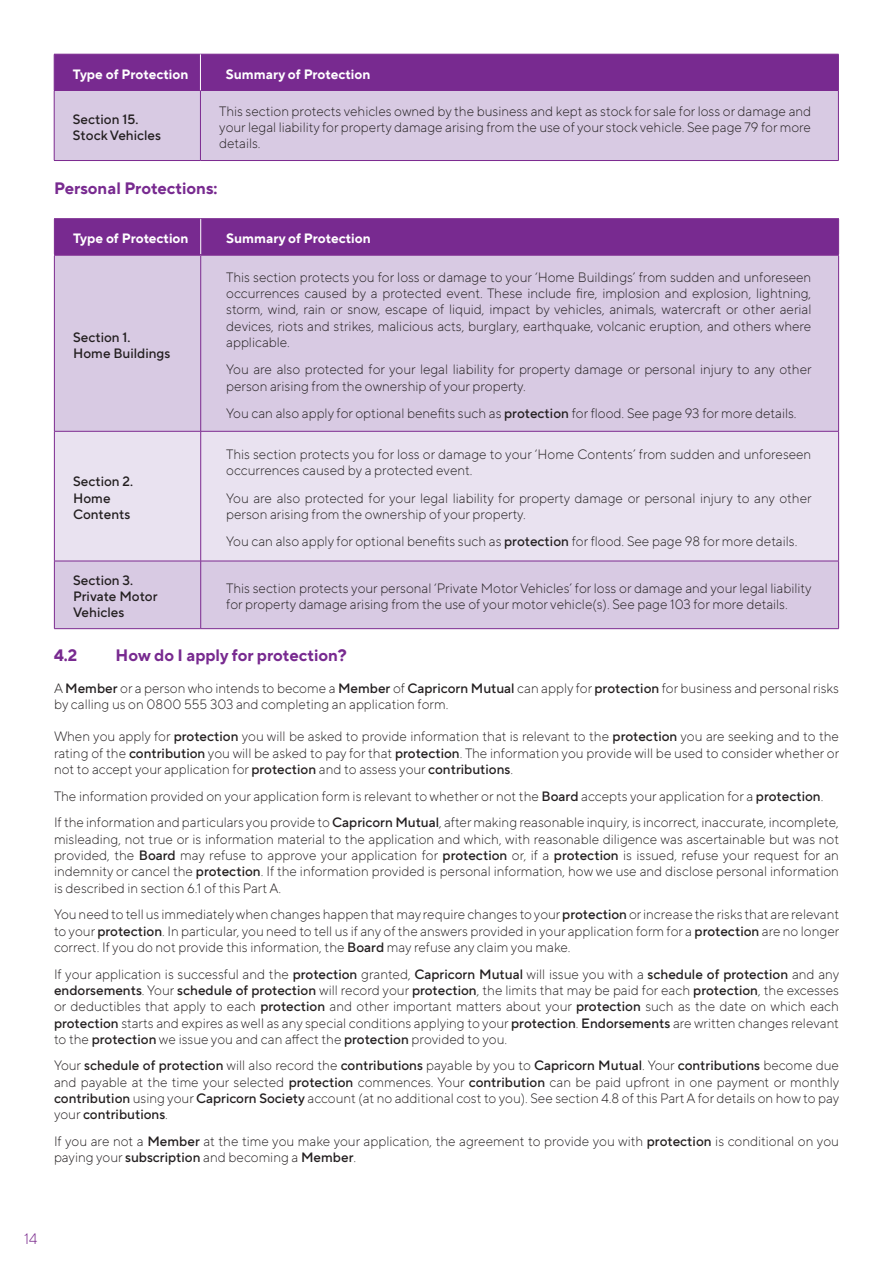
<style>
.page{position:relative;width:893px;height:1263px;background:#fff}
.page>*{position:absolute;margin:0;border:0;box-sizing:border-box;transform-origin:0 0}
.t1{font:700 16.5px "TT Norms Pro";color:#782a90}
.t2{font:300 15px "TT Norms Pro";color:#78278b}
.t3{font:300 13.5px/16.4px "TT Norms Pro";color:#231f20;text-align:justify}
.t4{font:500 13.5px/16.2px "TT Norms Pro";color:#231f20}
.t5{font:700 13.5px "TT Norms Pro";color:#fff}
.s1{font-weight:500}
</style>
<div class="page">
<div style="left:55px;top:55px;width:783px;height:35px;background:#782a90"></div>
<div style="left:55px;top:91px;width:783px;height:69px;background:#d8cae3"></div>
<hr style="left:200px;top:54px;width:639px;height:1px;background:#7c2a90">
<hr style="left:838px;top:54px;width:1px;height:36px;background:#7c2a90">
<hr style="left:54px;top:91px;width:1px;height:69px;background:#7c2a90">
<hr style="left:200px;top:90px;width:639px;height:1px;background:#7c2a90">
<hr style="left:200px;top:91px;width:1px;height:69px;background:#7c2a90">
<hr style="left:838px;top:91px;width:1px;height:69px;background:#7c2a90">
<hr style="left:54px;top:160px;width:146px;height:1px;background:#7c2a90">
<hr style="left:200px;top:160px;width:639px;height:1px;background:#7c2a90">
<hr style="left:54px;top:54px;width:146px;height:1px;background:#7c2a90">
<hr style="left:54px;top:54px;width:1px;height:36px;background:#7c2a90">
<hr style="left:54px;top:90px;width:146px;height:1px;background:#7c2a90">
<hr style="left:200px;top:54px;width:1px;height:36px;background:#fff">
<div style="left:55px;top:219px;width:783px;height:35px;background:#782a90"></div>
<div style="left:55px;top:256px;width:783px;height:372px;background:#d8cae3"></div>
<div style="left:55px;top:432px;width:783px;height:129px;background:#e9e2f0"></div>
<hr style="left:201px;top:218px;width:638px;height:1px;background:#7c2a90">
<hr style="left:838px;top:219px;width:1px;height:35px;background:#7c2a90">
<hr style="left:201px;top:254px;width:638px;height:2px;background:#7c2a90">
<hr style="left:54px;top:218px;width:147px;height:1px;background:#7c2a90">
<hr style="left:54px;top:219px;width:1px;height:35px;background:#7c2a90">
<hr style="left:200px;top:219px;width:1px;height:35px;background:#fff">
<hr style="left:54px;top:254px;width:147px;height:2px;background:#7c2a90">
<hr style="left:54px;top:256px;width:1px;height:175px;background:#7c2a90">
<hr style="left:200px;top:256px;width:1px;height:175px;background:#7c2a90">
<hr style="left:838px;top:256px;width:1px;height:175px;background:#7c2a90">
<hr style="left:54px;top:431px;width:147px;height:1px;background:#7c2a90">
<hr style="left:54px;top:431px;width:1px;height:130px;background:#7c2a90">
<hr style="left:201px;top:431px;width:638px;height:1px;background:#7c2a90">
<hr style="left:200px;top:431px;width:1px;height:130px;background:#7c2a90">
<hr style="left:838px;top:431px;width:1px;height:130px;background:#7c2a90">
<hr style="left:54px;top:561px;width:147px;height:1px;background:#7c2a90">
<hr style="left:54px;top:561px;width:1px;height:67px;background:#7c2a90">
<hr style="left:201px;top:561px;width:638px;height:1px;background:#7c2a90">
<hr style="left:200px;top:561px;width:1px;height:67px;background:#7c2a90">
<hr style="left:838px;top:561px;width:1px;height:67px;background:#7c2a90">
<hr style="left:54px;top:628px;width:147px;height:1px;background:#7c2a90">
<hr style="left:201px;top:628px;width:638px;height:1px;background:#7c2a90">
<p class="t5" style="left:73px;top:65px;width:117px">Type of Protection</p>
<p class="t5" style="left:226px;top:65px;width:146px">Summary of Protection</p>
<p class="t4" style="left:73px;top:110px;width:90px">Section 15.<br>Stock Vehicles</p>
<p class="t3" style="left:219px;top:102px;width:593px">This section protects vehicles owned by the business and kept as stock for sale for loss or damage and your legal liability for property damage arising from the use of your stock vehicle. See page 79 for more details.</p>
<p class="t1" style="left:54px;top:177px;width:165px">Personal Protections:</p>
<p class="t5" style="left:73px;top:230px;width:117px">Type of Protection</p>
<p class="t5" style="left:226px;top:230px;width:146px">Summary of Protection</p>
<p class="t4" style="left:73px;top:328px;width:99px">Section 1.<br>Home Buildings</p>
<p class="t4" style="left:73px;top:473px;width:62px">Section 2.<br>Home<br>Contents</p>
<p class="t3" style="left:226px;top:268px;width:587px">This section protects you for loss or damage to your ‘Home Buildings’ from sudden and unforeseen occurrences caused by a protected event. These include fire, implosion and explosion, lightning, storm, wind, rain or snow, escape of liquid, impact by vehicles, animals, watercraft or other aerial devices, riots and strikes, malicious acts, burglary, earthquake, volcanic eruption, and others where applicable.</p>
<p class="t3" style="left:226px;top:361px;width:587px">You are also protected for your legal liability for property damage or personal injury to any other person arising from the ownership of your property.</p>
<p class="t3" style="left:226px;top:405px;width:572px">You can also apply for optional benefits such as <span class="s1">protection</span> for flood. See page 93 for more details.</p>
<p class="t3" style="left:226px;top:445px;width:587px">This section protects you for loss or damage to your ‘Home Contents’ from sudden and unforeseen occurrences caused by a protected event.</p>
<p class="t3" style="left:226px;top:489px;width:587px">You are also protected for your legal liability for property damage or personal injury to any other person arising from the ownership of your property.</p>
<p class="t3" style="left:226px;top:533px;width:573px">You can also apply for optional benefits such as <span class="s1">protection</span> for flood. See page 98 for more details.</p>
<p class="t4" style="left:73px;top:572px;width:86px">Section 3.<br>Private Motor<br>Vehicles</p>
<p class="t3" style="left:226px;top:580px;width:587px">This section protects your personal ‘Private Motor Vehicles’ for loss or damage and your legal liability for property damage arising from the use of your motor vehicle(s). See page 103 for more details.</p>
<p class="t1" style="left:54px;top:644px;width:25px">4.2</p>
<p class="t1" style="left:116px;top:644px;width:233px">How do I apply for protection?</p>
<p class="t3" style="left:54px;top:679px;width:786px">A <span class="s1">Member</span> or a person who intends to become a <span class="s1">Member</span> of <span class="s1">Capricorn Mutual</span> can apply for <span class="s1">protection</span> for business and personal risks by calling us on 0800 555 303 and completing an application form.</p>
<p class="t3" style="left:54px;top:728px;width:787px">When you apply for <span class="s1">protection</span> you will be asked to provide information that is relevant to the <span class="s1">protection</span> you are seeking and to the rating of the <span class="s1">contribution</span> you will be asked to pay for that <span class="s1">protection</span>. The information you provide will be used to consider whether or not to accept your application for <span class="s1">protection</span> and to assess your <span class="s1">contributions</span>.</p>
<p class="t3" style="left:54px;top:782px;width:786px;line-height:26.7px">The information provided on your application form is relevant to whether or not the <span class="s1">Board</span> accepts your application for a <span class="s1">protection</span>.<br>If the information and particulars you provide to <span class="s1">Capricorn Mutual</span>, after making reasonable inquiry, is incorrect, inaccurate, incomplete,</p>
<p class="t3" style="left:54px;top:830px;width:786px">misleading, not true or is information material to the application and which, with reasonable diligence was ascertainable but was not provided, the <span class="s1">Board</span> may refuse to approve your application for <span class="s1">protection</span> or, if a <span class="s1">protection</span> is issued, refuse your request for an indemnity or cancel the <span class="s1">protection</span>. If the information provided is personal information, how we use and disclose personal information is described in section 6.1 of this Part A.</p>
<p class="t3" style="left:54px;top:906px;width:787px">You need to tell us immediately when changes happen that may require changes to your <span class="s1">protection</span> or increase the risks that are relevant to your <span class="s1">protection</span>. In particular, you need to tell us if any of the answers provided in your application form for a <span class="s1">protection</span> are no longer correct. If you do not provide this information, the <span class="s1">Board</span> may refuse any claim you make.</p>
<p class="t3" style="left:54px;top:965px;width:787px">If your application is successful and the <span class="s1">protection</span> granted, <span class="s1">Capricorn Mutual</span> will issue you with a <span class="s1">schedule of protection</span> and any <span class="s1">endorsements</span>. Your <span class="s1">schedule of protection</span> will record your <span class="s1">protection</span>, the limits that may be paid for each <span class="s1">protection</span>, the excesses or deductibles that apply to each <span class="s1">protection</span> and other important matters about your <span class="s1">protection</span> such as the date on which each <span class="s1">protection</span> starts and expires as well as any special conditions applying to your <span class="s1">protection</span>. <span class="s1">Endorsements</span> are written changes relevant to the <span class="s1">protection</span> we issue you and can affect the <span class="s1">protection</span> provided to you.</p>
<p class="t3" style="left:54px;top:1057px;width:787px">Your <span class="s1">schedule of protection</span> will also record the <span class="s1">contributions</span> payable by you to <span class="s1">Capricorn Mutual</span>. Your <span class="s1">contributions</span> become due and payable at the time your selected <span class="s1">protection</span> commences. Your <span class="s1">contribution</span> can be paid upfront in one payment or monthly <span class="s1">contribution</span> using your <span class="s1">Capricorn Society</span> account (at no additional cost to you). See section 4.8 of this Part A for details on how to pay your <span class="s1">contributions</span>.</p>
<p class="t3" style="left:54px;top:1133px;width:786px">If you are not a <span class="s1">Member</span> at the time you make your application, the agreement to provide you with <span class="s1">protection</span> is conditional on you paying your <span class="s1">subscription</span> and becoming a <span class="s1">Member</span>.</p>
<p class="t2" style="left:24px;top:1229px;width:15px">14</p>
</div>
